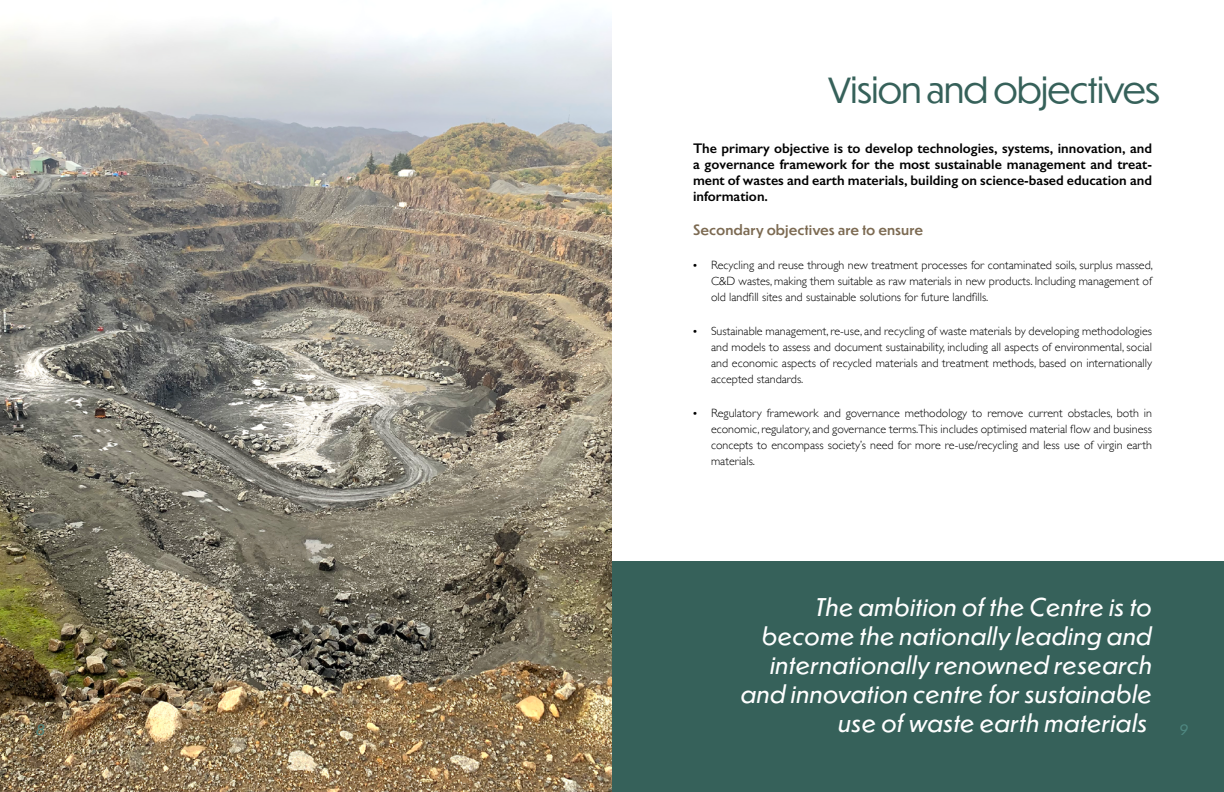
<style>
.page{position:relative;width:1224px;height:792px;background:#fff}
.page>*{position:absolute;margin:0;border:0;box-sizing:border-box;transform-origin:0 0}
.t1{font:34px "Dunbar Tall";color:#36615a}
.t2{font:italic 24px/28.8px "Dunbar Text";color:#fff;text-align:right}
.t3{font:600 14px/16px "Gill Sans";color:#000;text-align:justify}
.t4{font:500 14px "Dunbar Text";color:#7c6a52}
.t5{font:italic 14px "Dunbar Text";color:#4f8881}
.t6{font:300 12px/16px "Gill Sans";color:#000;text-align:justify}
.s1{font-family:"Myriad Pro";font-weight:400;font-size:14px}
</style>
<div class="page">
<div style="left:612px;top:562px;width:612px;height:230px;background:#36615a"></div>
<img style="left:0;top:19px;width:612px;height:773px">
<h1 class="t1" style="left:828px;top:66px;width:333px">Vision and objectives</h1>
<p class="t3" style="left:693px;top:140px;width:461px">The primary objective is to develop technologies, systems, innovation, and a governance framework for the most sustainable management and treat&shy;ment of wastes and earth materials, building on science-based education and information.</p>
<p class="t4" style="left:693px;top:220px;width:232px">Secondary objectives are to ensure</p>
<p class="t6" style="left:711px;top:257px;width:443px;text-indent:-18px"><span class="s1">•</span> Recycling and reuse through new treatment processes for contaminated soils, surplus massed, C&amp;D wastes, making them suitable as raw materials in new products. Including management of old landfill sites and sustainable solutions for future landfills.</p>
<p class="t6" style="left:711px;top:323px;width:443px;text-indent:-18px"><span class="s1">•</span> Sustainable management, re-use, and recycling of waste materials by developing methodologies and models to assess and document sustainability, including all aspects of environmental, social and economic aspects of recycled materials and treatment methods, based on internationally accepted standards.</p>
<p class="t6" style="left:711px;top:405px;width:443px;text-indent:-18px"><span class="s1">•</span> Regulatory framework and governance methodology to remove current obstacles, both in economic, regulatory, and governance terms.This includes optimised material flow and business concepts to encompass society’s need for more re-use/recycling and less use of virgin earth materials.</p>
<h2 class="t2" style="left:740px;top:592px;width:413px">The ambition of the Centre is to become the nationally leading and internationally renowned research and innovation centre for sustainable</h2>
<p class="t5" style="left:36px;top:720px;width:10px">8</p>
<h2 class="t2" style="left:838px;top:707px;width:311px">use of waste earth materials</h2>
<p class="t5" style="left:1179px;top:720px;width:10px">9</p>
</div>
